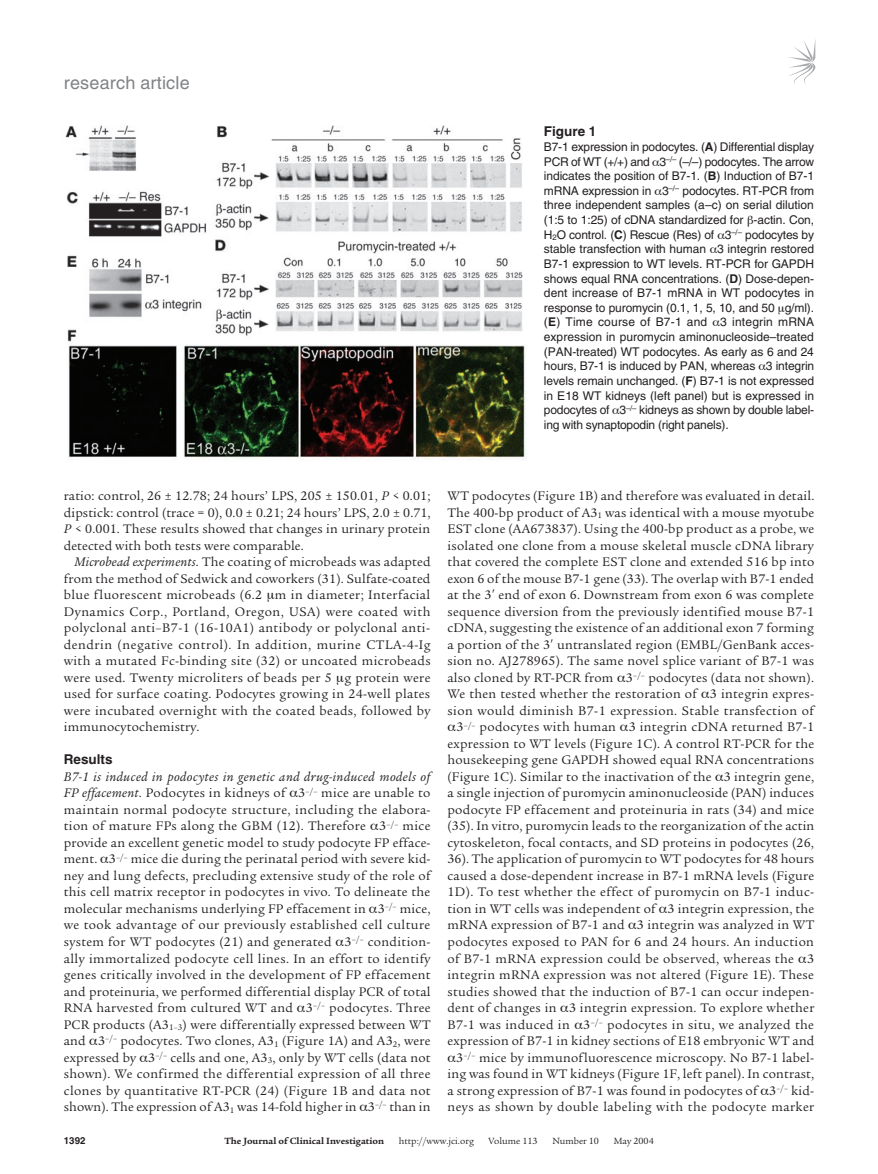
<style>
.page{position:relative;width:878px;height:1174px;background:#fff}
.page>*{position:absolute;margin:0;border:0;box-sizing:border-box;transform-origin:0 0}
.t1{font:18px "Helvetica LT Std";letter-spacing:.01em;color:#808285}
.t2{font:13.5px/16.5px "Legacy Serif Std";letter-spacing:.015em;color:#231f20;text-align:justify}
.t3{font:700 13.5px "Helvetica LT Std";color:#231f20}
.t4{font:12px/14.5px "Helvetica LT Std";letter-spacing:-.015em;color:#231f20;text-align:justify}
.t5{font:9.75px "Legacy Serif Std";color:#231f20}
.t6{font:700 9.75px "Legacy Serif Std";color:#231f20}
.t7{font:700 9.75px "Helvetica LT Std";color:#231f20}
.s1{font-weight:700}
.s2{font-style:italic}
</style>
<div class="page">
<svg style="left:789px;top:41px;width:26px;height:44px"></svg>
<img style="left:65px;top:125px;width:462px;height:335px">
<h1 class="t1" style="left:64px;top:72px;width:127px">research article</h1>
<p class="t3" style="left:544px;top:123px;width:54px">Figure 1</p>
<p class="t4" style="left:544px;top:139px;width:272px">B7-1 expression in podocytes. (<span class="s1">A</span>) Differential display PCR of WT (+/+) and 3<sup>–/–</sup> (–/–) podocytes. The arrow indicates the position of B7-1. (<span class="s1">B</span>) Induction of B7-1 mRNA expression in 3<sup>–/–</sup> podocytes. RT-PCR from three independent samples (a–c) on serial dilution (1:5 to 1:25) of cDNA standardized for -actin. Con, H<sub>2</sub>O control. (<span class="s1">C</span>) Rescue (Res) of 3<sup>–/–</sup> podocytes by stable transfection with human 3 integrin restored B7-1 expression to WT levels. RT-PCR for GAPDH shows equal RNA concentrations. (<span class="s1">D</span>) Dose-depen&shy;dent increase of B7-1 mRNA in WT podocytes in response to puromycin (0.1, 1, 5, 10, and 50 g/ml). (<span class="s1">E</span>) Time course of B7-1 and 3 integrin mRNA expression in puromycin aminonucleoside–treated (PAN-treated) WT podocytes. As early as 6 and 24 hours, B7-1 is induced by PAN, whereas 3 integrin levels remain unchanged. (<span class="s1">F</span>) B7-1 is not expressed in E18 WT kidneys (left panel) but is expressed in podocytes of 3<sup>–/–</sup> kidneys as shown by double label&shy;ing with synaptopodin (right panels).</p>
<p class="t2" style="left:64px;top:488px;width:368px">ratio: control, 26 ± 12.78; 24 hours’ LPS, 205 ± 150.01, <span class="s2">P</span> &lt; 0.01; dipstick: control (trace = 0), 0.0 ± 0.21; 24 hours’ LPS, 2.0 ± 0.71, <span class="s2">P</span> &lt; 0.001. These results showed that changes in urinary protein detected with both tests were comparable.</p>
<p class="t2" style="left:64px;top:554px;width:368px;text-indent:11px"><span class="s2">Microbead experiments</span>. The coating of microbeads was adapted from the method of Sedwick and coworkers (31). Sulfate-coated blue fluorescent microbeads (6.2 m in diameter; Interfacial Dynamics Corp., Portland, Oregon, USA) were coated with polyclonal anti–B7-1 (16-10A1) antibody or polyclonal anti&shy;dendrin (negative control). In addition, murine CTLA-4-Ig with a mutated Fc-binding site (32) or uncoated microbeads were used. Twenty microliters of beads per 5 g protein were used for surface coating. Podocytes growing in 24-well plates were incubated overnight with the coated beads, followed by immunocytochemistry.</p>
<p class="t3" style="left:64px;top:751px;width:50px">Results</p>
<p class="t2" style="left:64px;top:768px;width:368px"><span class="s2">B7-1 is induced in podocytes in genetic and drug-induced models of FP effacement</span>. Podocytes in kidneys of 3<sup>–/–</sup> mice are unable to maintain normal podocyte structure, including the elabora&shy;tion of mature FPs along the GBM (12). Therefore 3<sup>–/–</sup> mice provide an excellent genetic model to study podocyte FP efface&shy;ment. 3<sup>–/–</sup> mice die during the perinatal period with severe kid&shy;ney and lung defects, precluding extensive study of the role of this cell matrix receptor in podocytes in vivo. To delineate the molecular mechanisms underlying FP effacement in 3<sup>–/–</sup> mice, we took advantage of our previously established cell culture system for WT podocytes (21) and generated 3<sup>–/–</sup> condition&shy;ally immortalized podocyte cell lines. In an effort to identify genes critically involved in the development of FP effacement and proteinuria, we performed differential display PCR of total RNA harvested from cultured WT and 3<sup>–/–</sup> podocytes. Three PCR products (A3<sub>1–3</sub>) were differentially expressed between WT and 3<sup>–/–</sup> podocytes. Two clones, A3<sub>1</sub> (Figure 1A) and A3<sub>2</sub>, were expressed by 3<sup>–/–</sup> cells and one, A3<sub>3</sub>, only by WT cells (data not shown). We confirmed the differential expression of all three clones by quantitative RT-PCR (24) (Figure 1B and data not shown). The expression of A3<sub>1</sub> was 14-fold higher in 3<sup>–/–</sup> than in</p>
<p class="t2" style="left:447px;top:488px;width:368px;text-align:right">WT podocytes (Figure 1B) and therefore was evaluated in detail.<br>The 400-bp product of A3<sub>1</sub> was identical with a mouse myotube EST clone (AA673837). Using the 400-bp product as a probe, we isolated one clone from a mouse skeletal muscle cDNA library that covered the complete EST clone and extended 516 bp into exon 6 of the mouse B7-1 gene (33). The overlap with B7-1 ended at the 3 end of exon 6. Downstream from exon 6 was complete sequence diversion from the previously identified mouse B7-1 cDNA, suggesting the existence of an additional exon 7 forming a portion of the 3 untranslated region (EMBL/GenBank acces&shy;sion no. AJ278965). The same novel splice variant of B7-1 was also cloned by RT-PCR from 3<sup>–/–</sup> podocytes (data not shown).<br>We then tested whether the restoration of 3 integrin expres&shy;sion would diminish B7-1 expression. Stable transfection of 3<sup>–/–</sup> podocytes with human 3 integrin cDNA returned B7-1 expression to WT levels (Figure 1C). A control RT-PCR for the housekeeping gene GAPDH showed equal RNA concentrations (Figure 1C). Similar to the inactivation of the 3 integrin gene, a single injection of puromycin aminonucleoside (PAN) induces podocyte FP effacement and proteinuria in rats (34) and mice (35). In vitro, puromycin leads to the reorganization of the actin cytoskeleton, focal contacts, and SD proteins in podocytes (26, 36). The application of puromycin to WT podocytes for 48 hours caused a dose-dependent increase in B7-1 mRNA levels (Figure 1D). To test whether the effect of puromycin on B7-1 induc&shy;tion in WT cells was independent of 3 integrin expression, the mRNA expression of B7-1 and 3 integrin was analyzed in WT podocytes exposed to PAN for 6 and 24 hours. An induction of B7-1 mRNA expression could be observed, whereas the 3 integrin mRNA expression was not altered (Figure 1E). These studies showed that the induction of B7-1 can occur indepen&shy;dent of changes in 3 integrin expression. To explore whether B7-1 was induced in 3<sup>–/–</sup> podocytes in situ, we analyzed the expression of B7-1 in kidney sections of E18 embryonic WT and 3<sup>–/–</sup> mice by immunofluorescence microscopy. No B7-1 label&shy;ing was found in WT kidneys (Figure 1F, left panel). In contrast, a strong expression of B7-1 was found in podocytes of 3<sup>–/–</sup> kid&shy;neys as shown by double labeling with the podocyte marker</p>
<p class="t7" style="left:64px;top:1134px;width:23px">1392</p>
<p class="t6" style="left:224px;top:1135px;width:161px">The Journal of Clinical Investigation</p>
<p class="t5" style="left:398px;top:1135px;width:77px">http://www.jci.org</p>
<p class="t5" style="left:488px;top:1135px;width:50px">Volume 113</p>
<p class="t5" style="left:552px;top:1135px;width:48px">Number 10</p>
<p class="t5" style="left:613px;top:1135px;width:41px">May 2004</p>
</div>
